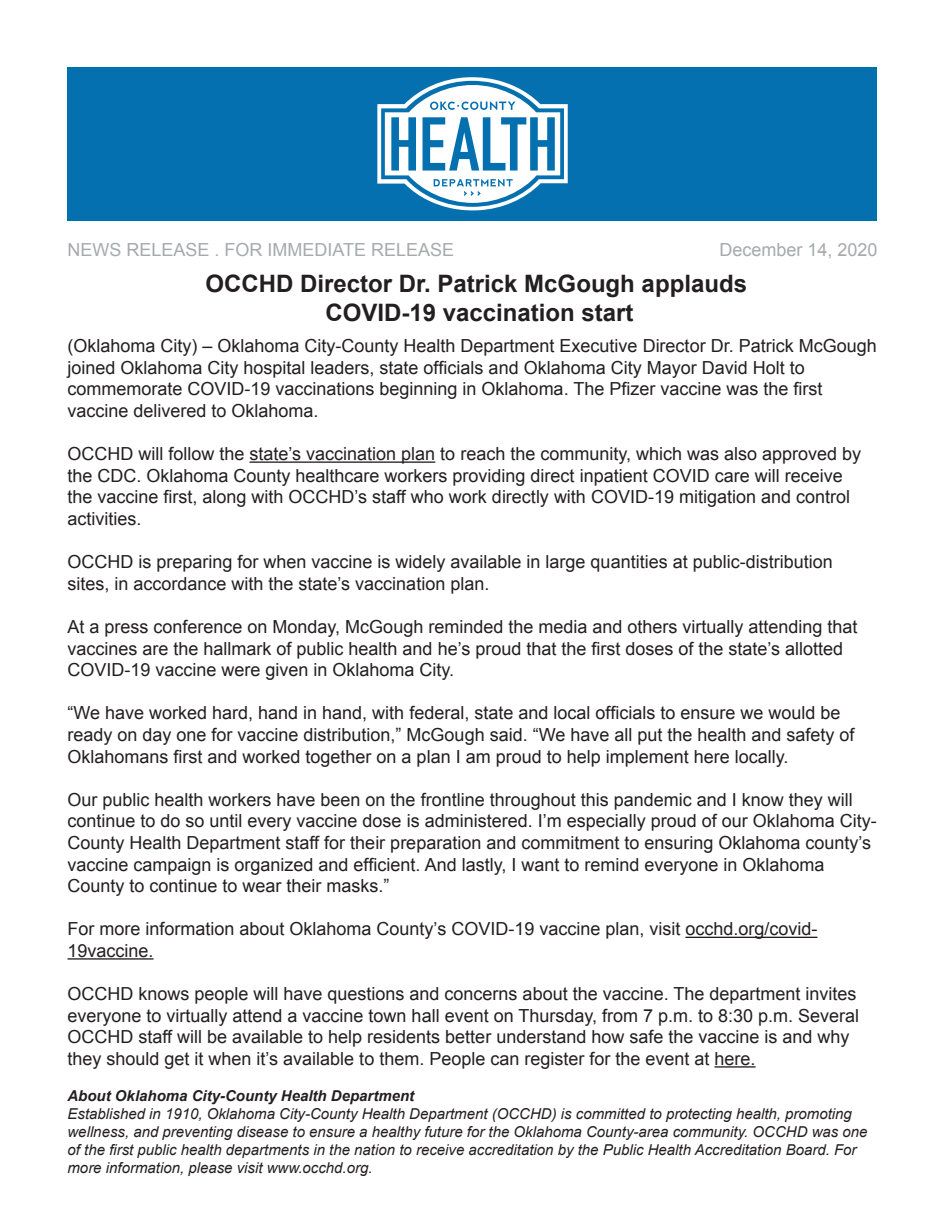
<style>
.page{position:relative;width:945px;height:1215px;background:#fff}
.page>*{position:absolute;margin:0;border:0;box-sizing:border-box;transform-origin:0 0}
.t1{font:700 24px "Arial";color:#231f20}
.t2{font:18px/21.6px "Arial";color:#231f20}
.t3{font:18px "Arial";color:#a7a9ac}
.t4{font:italic 15px/18px "Arial";color:#231f20}
.t5{font:italic 700 15px "Arial";color:#231f20}
</style>
<div class="page">
<div style="left:68px;top:68px;width:810px;height:153px;background:#0470af"></div>
<svg style="left:377px;top:77px;width:191px;height:133px"></svg>
<hr style="left:250px;top:461px;width:185px;height:2px;background:#231f20">
<hr style="left:685px;top:937px;width:132px;height:1px;background:#231f20">
<hr style="left:68px;top:958px;width:86px;height:2px;background:#231f20">
<hr style="left:715px;top:1066px;width:41px;height:2px;background:#231f20">
<p class="t3" style="left:68px;top:238px;width:388px">NEWS RELEASE . FOR IMMEDIATE RELEASE</p>
<p class="t3" style="left:719px;top:238px;width:160px">December 14, 2020</p>
<p class="t1" style="left:206px;top:268px;width:543px">OCCHD Director Dr. Patrick McGough applauds</p>
<p class="t1" style="left:326px;top:296px;width:310px">COVID-19 vaccination start</p>
<p class="t2" style="left:68px;top:335px;width:811px">(Oklahoma City) – Oklahoma City-County Health Department Executive Director Dr. Patrick McGough joined Oklahoma City hospital leaders, state officials and Oklahoma City Mayor David Holt to commemorate COVID-19 vaccinations beginning in Oklahoma. The Pfizer vaccine was the first vaccine delivered to Oklahoma.</p>
<p class="t2" style="left:68px;top:443px;width:795px">OCCHD will follow the state’s vaccination plan to reach the community, which was also approved by the CDC. Oklahoma County healthcare workers providing direct inpatient COVID care will receive the vaccine first, along with OCCHD’s staff who work directly with COVID-19 mitigation and control activities.</p>
<p class="t2" style="left:68px;top:551px;width:767px">OCCHD is preparing for when vaccine is widely available in large quantities at public-distribution sites, in accordance with the state’s vaccination plan.</p>
<p class="t2" style="left:68px;top:616px;width:792px">At a press conference on Monday, McGough reminded the media and others virtually attending that vaccines are the hallmark of public health and he’s proud that the first doses of the state’s allotted<br>COVID-19 vaccine were given in Oklahoma City.</p>
<p class="t2" style="left:68px;top:702px;width:789px">“We have worked hard, hand in hand, with federal, state and local officials to ensure we would be ready on day one for vaccine distribution,” McGough said. “We have all put the health and safety of<br>Oklahomans first and worked together on a plan I am proud to help implement here locally.</p>
<p class="t2" style="left:68px;top:789px;width:811px">Our public health workers have been on the frontline throughout this pandemic and I know they will continue to do so until every vaccine dose is administered. I’m especially proud of our Oklahoma City-County Health Department staff for their preparation and commitment to ensuring Oklahoma county’s vaccine campaign is organized and efficient. And lastly, I want to remind everyone in Oklahoma County to continue to wear their masks.”</p>
<p class="t2" style="left:68px;top:918px;width:751px">For more information about Oklahoma County’s COVID-19 vaccine plan, visit occhd.org/covid-<br>19vaccine.</p>
<p class="t2" style="left:68px;top:983px;width:793px">OCCHD knows people will have questions and concerns about the vaccine. The department invites everyone to virtually attend a vaccine town hall event on Thursday, from 7 p.m. to 8:30 p.m. Several OCCHD staff will be available to help residents better understand how safe the vaccine is and why they should get it when it’s available to them. People can register for the event at here.</p>
<p class="t5" style="left:68px;top:1086px;width:348px">About Oklahoma City-County Health Department</p>
<p class="t4" style="left:68px;top:1105px;width:802px">Established in 1910, Oklahoma City-County Health Department (OCCHD) is committed to protecting health, promoting wellness, and preventing disease to ensure a healthy future for the Oklahoma County-area community. OCCHD was one of the first public health departments in the nation to receive accreditation by the Public Health Accreditation Board. For more information, please visit www.occhd.org.</p>
</div>
